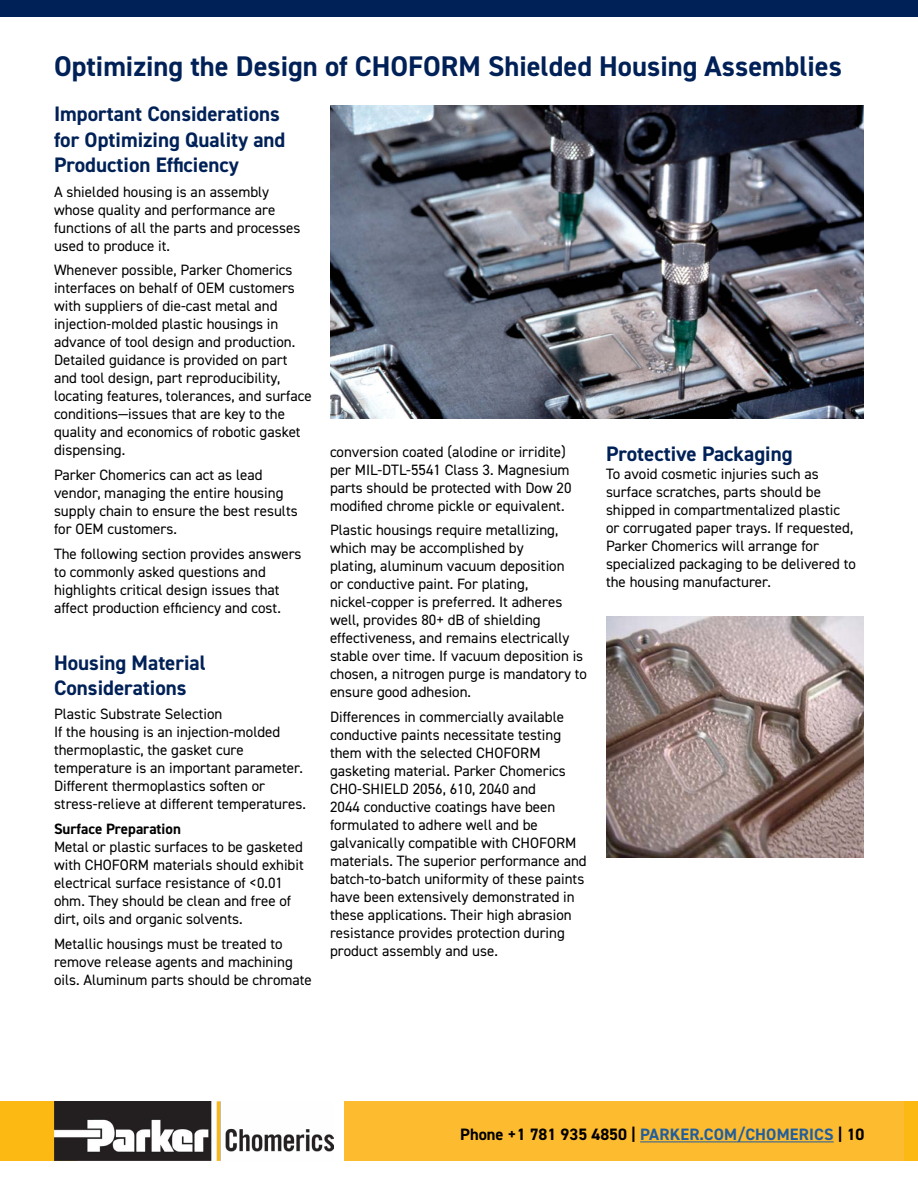
<style>
.page{position:relative;width:918px;height:1188px;background:#fff}
.page>*{position:absolute;margin:0;border:0;box-sizing:border-box;transform-origin:0 0}
.t1{font:700 28.5px "DIN2014";color:#002157}
.t2{font:700 21px/25.2px "DIN2014";color:#002157}
.t3{font:700 16.5px "DIN2014";letter-spacing:.005em;color:#000}
.t4{font:15px/18px "DIN2014";color:#000}
.t5{font:700 15px "DIN2014";color:#000}
.s1{color:#215e9e}
</style>
<div class="page">
<div style="left:344px;top:1102px;width:574px;height:59px;background:#fdbb30"></div>
<div style="left:0;top:1102px;width:77px;height:59px;background:#fdb913"></div>
<img style="left:54px;top:1102px;width:280px;height:59px">
<hr style="left:640px;top:1141px;width:194px;height:1px;background:#215e9e">
<div style="left:0;top:0;width:918px;height:17px;background:#002157"></div>
<div style="left:904px;top:1102px;width:14px;height:59px;background:#fdb913"></div>
<img style="left:330px;top:105px;width:534px;height:313px">
<img style="left:606px;top:617px;width:258px;height:241px">
<h1 class="t1" style="left:54px;top:47px;width:790px">Optimizing the Design of CHOFORM Shielded Housing Assemblies</h1>
<h2 class="t2" style="left:54px;top:101px;width:233px">Important Considerations for Optimizing Quality and<br>Production Efficiency</h2>
<p class="t4" style="left:54px;top:182px;width:248px">A shielded housing is an assembly whose quality and performance are functions of all the parts and processes used to produce it.</p>
<p class="t4" style="left:54px;top:261px;width:259px">Whenever possible, Parker Chomerics interfaces on behalf of OEM customers with suppliers of die-cast metal and injection-molded plastic housings in advance of tool design and production.<br>Detailed guidance is provided on part and tool design, part reproducibility, locating features, tolerances, and surface conditions—issues that are key to the quality and economics of robotic gasket dispensing.</p>
<p class="t4" style="left:54px;top:466px;width:245px">Parker Chomerics can act as lead vendor, managing the entire housing supply chain to ensure the best results for OEM customers.</p>
<p class="t4" style="left:54px;top:544px;width:249px">The following section provides answers to commonly asked questions and highlights critical design issues that affect production efficiency and cost.</p>
<h2 class="t2" style="left:54px;top:649px;width:153px">Housing Material<br>Considerations</h2>
<p class="t4" style="left:54px;top:705px;width:253px">Plastic Substrate Selection<br>If the housing is an injection-molded thermoplastic, the gasket cure temperature is an important parameter.<br>Different thermoplastics soften or stress-relieve at different temperatures.</p>
<p class="t5" style="left:54px;top:819px;width:128px">Surface Preparation</p>
<p class="t4" style="left:54px;top:838px;width:251px">Metal or plastic surfaces to be gasketed with CHOFORM materials should exhibit electrical surface resistance of &lt;0.01 ohm. They should be clean and free of dirt, oils and organic solvents.</p>
<p class="t4" style="left:54px;top:935px;width:259px">Metallic housings must be treated to remove release agents and machining oils. Aluminum parts should be chromate</p>
<p class="t4" style="left:330px;top:442px;width:243px">conversion coated (alodine or irridite) per MIL-DTL-5541 Class 3. Magnesium parts should be protected with Dow 20 modified chrome pickle or equivalent.</p>
<p class="t4" style="left:330px;top:521px;width:258px">Plastic housings require metallizing, which may be accomplished by<br>plating, aluminum vacuum deposition<br>or conductive paint. For plating, nickel-copper is preferred. It adheres well, provides 80+ dB of shielding effectiveness, and remains electrically stable over time. If vacuum deposition is chosen, a nitrogen purge is mandatory to ensure good adhesion.</p>
<p class="t4" style="left:330px;top:708px;width:258px">Differences in commercially available conductive paints necessitate testing them with the selected CHOFORM gasketing material. Parker Chomerics CHO-SHIELD 2056, 610, 2040 and<br>2044 conductive coatings have been formulated to adhere well and be galvanically compatible with CHOFORM materials. The superior performance and batch-to-batch uniformity of these paints have been extensively demonstrated in these applications. Their high abrasion resistance provides protection during product assembly and use.</p>
<h2 class="t2" style="left:606px;top:441px;width:188px">Protective Packaging</h2>
<p class="t4" style="left:606px;top:465px;width:251px">To avoid cosmetic injuries such as surface scratches, parts should be shipped in compartmentalized plastic or corrugated paper trays. If requested, Parker Chomerics will arrange for specialized packaging to be delivered to the housing manufacturer.</p>
<p class="t3" style="left:460px;top:1124px;width:406px">Phone +1 781 935 4850 | <span class="s1">PARKER.COM/CHOMERICS</span> | 10</p>
</div>
